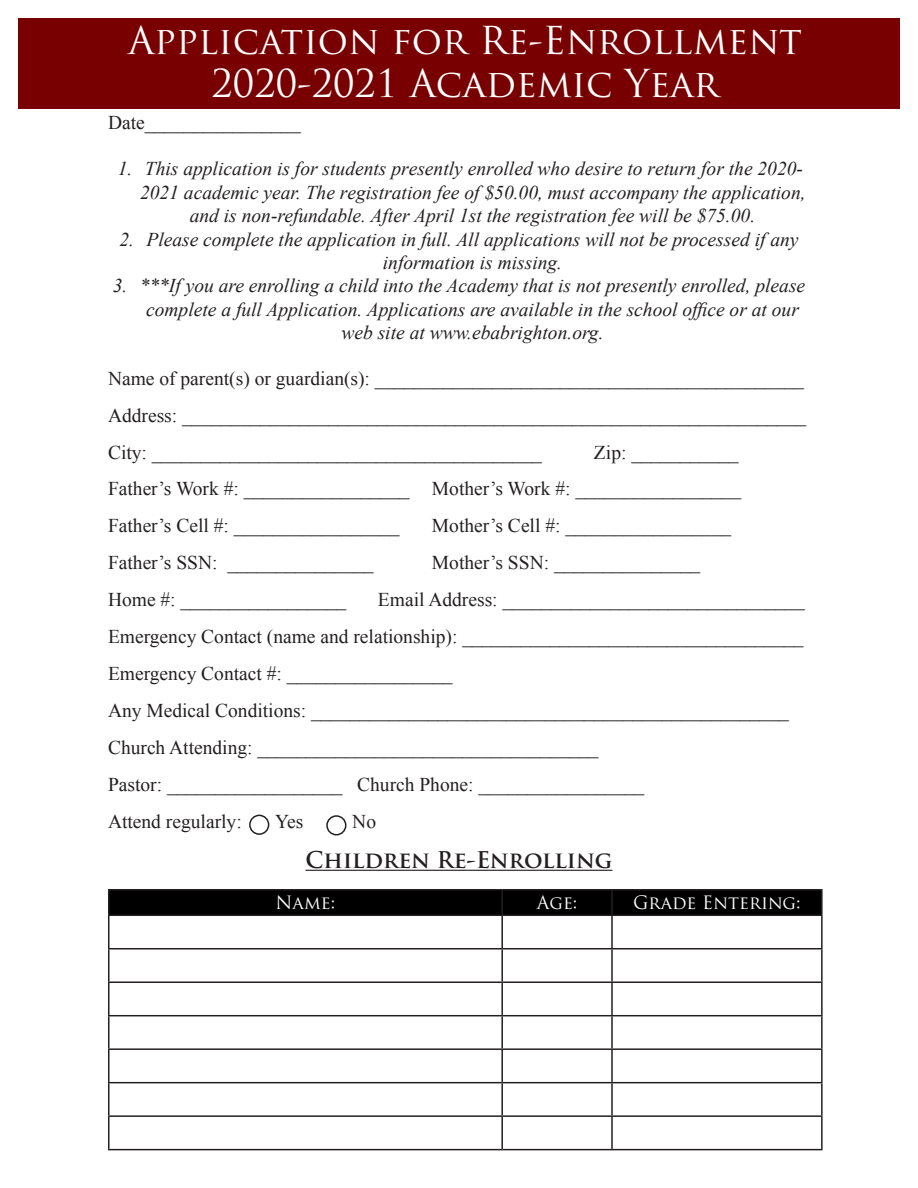
<style>
.page{position:relative;width:918px;height:1188px;background:#fff}
.page>*{position:absolute;margin:0;border:0;box-sizing:border-box;transform-origin:0 0}
.t1{font:37.5px/43.3px "Trajan Pro";color:#fff;text-align:center}
.t2{font:700 22.5px "Trajan Pro";color:#231f20}
.t3{font:19.5px "Times New Roman";color:#231f20}
.t4{font:italic 19.5px/23.4px "Times New Roman";color:#231f20}
.t5{font:18px "Trajan Pro";color:#fff}
</style>
<div class="page">
<div style="left:0;top:2px;width:918px;height:108px;background:#790000"></div>
<hr style="left:306px;top:870px;width:306px;height:1px;background:#231f20">
<div style="left:110px;top:891px;width:711px;height:24px;background:#000"></div>
<hr style="left:108px;top:889px;width:394px;height:2px;background:#231f20">
<hr style="left:108px;top:891px;width:2px;height:24px;background:#231f20">
<hr style="left:502px;top:889px;width:110px;height:2px;background:#231f20">
<hr style="left:501px;top:891px;width:2px;height:24px;background:#231f20">
<hr style="left:612px;top:889px;width:211px;height:2px;background:#231f20">
<hr style="left:611px;top:891px;width:2px;height:24px;background:#231f20">
<hr style="left:821px;top:891px;width:2px;height:24px;background:#231f20">
<hr style="left:108px;top:915px;width:394px;height:1px;background:#231f20">
<hr style="left:108px;top:916px;width:2px;height:32px;background:#231f20">
<hr style="left:502px;top:915px;width:110px;height:1px;background:#231f20">
<hr style="left:501px;top:916px;width:2px;height:32px;background:#231f20">
<hr style="left:612px;top:915px;width:211px;height:1px;background:#231f20">
<hr style="left:611px;top:916px;width:2px;height:32px;background:#231f20">
<hr style="left:821px;top:916px;width:2px;height:32px;background:#231f20">
<hr style="left:108px;top:948px;width:394px;height:2px;background:#231f20">
<hr style="left:108px;top:950px;width:2px;height:31px;background:#231f20">
<hr style="left:502px;top:948px;width:110px;height:2px;background:#231f20">
<hr style="left:501px;top:950px;width:2px;height:31px;background:#231f20">
<hr style="left:612px;top:948px;width:211px;height:2px;background:#231f20">
<hr style="left:611px;top:950px;width:2px;height:31px;background:#231f20">
<hr style="left:821px;top:950px;width:2px;height:31px;background:#231f20">
<hr style="left:108px;top:981px;width:394px;height:2px;background:#231f20">
<hr style="left:108px;top:983px;width:2px;height:32px;background:#231f20">
<hr style="left:502px;top:981px;width:110px;height:2px;background:#231f20">
<hr style="left:501px;top:983px;width:2px;height:32px;background:#231f20">
<hr style="left:612px;top:981px;width:211px;height:2px;background:#231f20">
<hr style="left:611px;top:983px;width:2px;height:32px;background:#231f20">
<hr style="left:821px;top:983px;width:2px;height:32px;background:#231f20">
<hr style="left:108px;top:1015px;width:394px;height:1px;background:#231f20">
<hr style="left:108px;top:1016px;width:2px;height:32px;background:#231f20">
<hr style="left:502px;top:1015px;width:110px;height:1px;background:#231f20">
<hr style="left:501px;top:1016px;width:2px;height:32px;background:#231f20">
<hr style="left:612px;top:1015px;width:211px;height:1px;background:#231f20">
<hr style="left:611px;top:1016px;width:2px;height:32px;background:#231f20">
<hr style="left:821px;top:1016px;width:2px;height:32px;background:#231f20">
<hr style="left:108px;top:1048px;width:394px;height:2px;background:#231f20">
<hr style="left:108px;top:1050px;width:2px;height:32px;background:#231f20">
<hr style="left:502px;top:1048px;width:110px;height:2px;background:#231f20">
<hr style="left:501px;top:1050px;width:2px;height:32px;background:#231f20">
<hr style="left:612px;top:1048px;width:211px;height:2px;background:#231f20">
<hr style="left:611px;top:1050px;width:2px;height:32px;background:#231f20">
<hr style="left:821px;top:1050px;width:2px;height:32px;background:#231f20">
<hr style="left:108px;top:1082px;width:394px;height:1px;background:#231f20">
<hr style="left:108px;top:1083px;width:2px;height:32px;background:#231f20">
<hr style="left:502px;top:1082px;width:110px;height:1px;background:#231f20">
<hr style="left:501px;top:1083px;width:2px;height:32px;background:#231f20">
<hr style="left:612px;top:1082px;width:211px;height:1px;background:#231f20">
<hr style="left:611px;top:1083px;width:2px;height:32px;background:#231f20">
<hr style="left:821px;top:1083px;width:2px;height:32px;background:#231f20">
<hr style="left:108px;top:1115px;width:394px;height:2px;background:#231f20">
<hr style="left:108px;top:1117px;width:2px;height:32px;background:#231f20">
<hr style="left:502px;top:1115px;width:110px;height:2px;background:#231f20">
<hr style="left:501px;top:1117px;width:2px;height:32px;background:#231f20">
<hr style="left:612px;top:1115px;width:211px;height:2px;background:#231f20">
<hr style="left:611px;top:1117px;width:2px;height:32px;background:#231f20">
<hr style="left:821px;top:1117px;width:2px;height:32px;background:#231f20">
<hr style="left:108px;top:1149px;width:394px;height:1px;background:#231f20">
<hr style="left:502px;top:1149px;width:110px;height:1px;background:#231f20">
<hr style="left:612px;top:1149px;width:211px;height:1px;background:#231f20">
<div style="left:249px;top:815px;width:20px;height:20px;border:2px solid #231f20;border-radius:50%"></div>
<div style="left:326px;top:815px;width:20px;height:21px;border:2px solid #231f20;border-radius:50%"></div>
<div style="left:0;top:0;width:918px;height:1188px;border:18px solid #fff"></div>
<p class="t1" style="left:128px;top:18px;width:676px">Application for Re-Enrollment<br>2020-2021 Academic Year</p>
<p class="t3" style="left:108px;top:109px;width:194px">Date________________</p>
<p class="t4" style="left:118px;top:157px;width:687px">1. This application is for students presently enrolled who desire to return for the 2020-</p>
<p class="t4" style="left:140px;top:180px;width:667px">2021 academic year. The registration fee of $50.00, must accompany the application,</p>
<p class="t4" style="left:190px;top:203px;width:567px">and is non-refundable. After April 1st the registration fee will be $75.00.</p>
<p class="t4" style="left:383px;top:227px;width:417px;text-indent:-263px">2. Please complete the application in full. All applications will not be processed if any information is missing.</p>
<p class="t4" style="left:113px;top:274px;width:694px">3. ***If you are enrolling a child into the Academy that is not presently enrolled, please</p>
<p class="t4" style="left:146px;top:297px;width:654px">complete a full Application. Applications are available in the school office or at our</p>
<p class="t4" style="left:341px;top:320px;width:264px">web site at www.ebabrighton.org.</p>
<p class="t3" style="left:108px;top:365px;width:697px">Name of parent(s) or guardian(s): ____________________________________________</p>
<p class="t3" style="left:108px;top:402px;width:700px">Address: ________________________________________________________________</p>
<p class="t3" style="left:108px;top:439px;width:435px">City: ________________________________________</p>
<p class="t3" style="left:594px;top:439px;width:146px">Zip: ___________</p>
<p class="t3" style="left:108px;top:476px;width:635px">Father’s Work #: _________________ Mother’s Work #: _________________</p>
<p class="t3" style="left:108px;top:513px;width:293px">Father’s Cell #: _________________</p>
<p class="t3" style="left:432px;top:513px;width:301px">Mother’s Cell #: _________________</p>
<p class="t3" style="left:108px;top:550px;width:267px">Father’s SSN: _______________</p>
<p class="t3" style="left:432px;top:550px;width:270px">Mother’s SSN: _______________</p>
<p class="t3" style="left:108px;top:586px;width:240px">Home #: _________________</p>
<p class="t3" style="left:378px;top:586px;width:428px">Email Address: _______________________________</p>
<p class="t3" style="left:108px;top:623px;width:697px">Emergency Contact (name and relationship): ___________________________________</p>
<p class="t3" style="left:108px;top:660px;width:346px">Emergency Contact #: _________________</p>
<p class="t3" style="left:108px;top:697px;width:682px">Any Medical Conditions: _________________________________________________</p>
<p class="t3" style="left:108px;top:734px;width:492px">Church Attending: ___________________________________</p>
<p class="t3" style="left:108px;top:771px;width:538px">Pastor: __________________ Church Phone: _________________</p>
<p class="t3" style="left:108px;top:808px;width:135px">Attend regularly:</p>
<p class="t3" style="left:275px;top:808px;width:30px">Yes</p>
<p class="t3" style="left:352px;top:808px;width:25px">No</p>
<p class="t2" style="left:306px;top:846px;width:308px">Children Re-Enrolling</p>
<p class="t5" style="left:276px;top:891px;width:61px">Name:</p>
<p class="t5" style="left:537px;top:891px;width:42px">Age:</p>
<p class="t5" style="left:633px;top:891px;width:169px">Grade Entering:</p>
</div>
